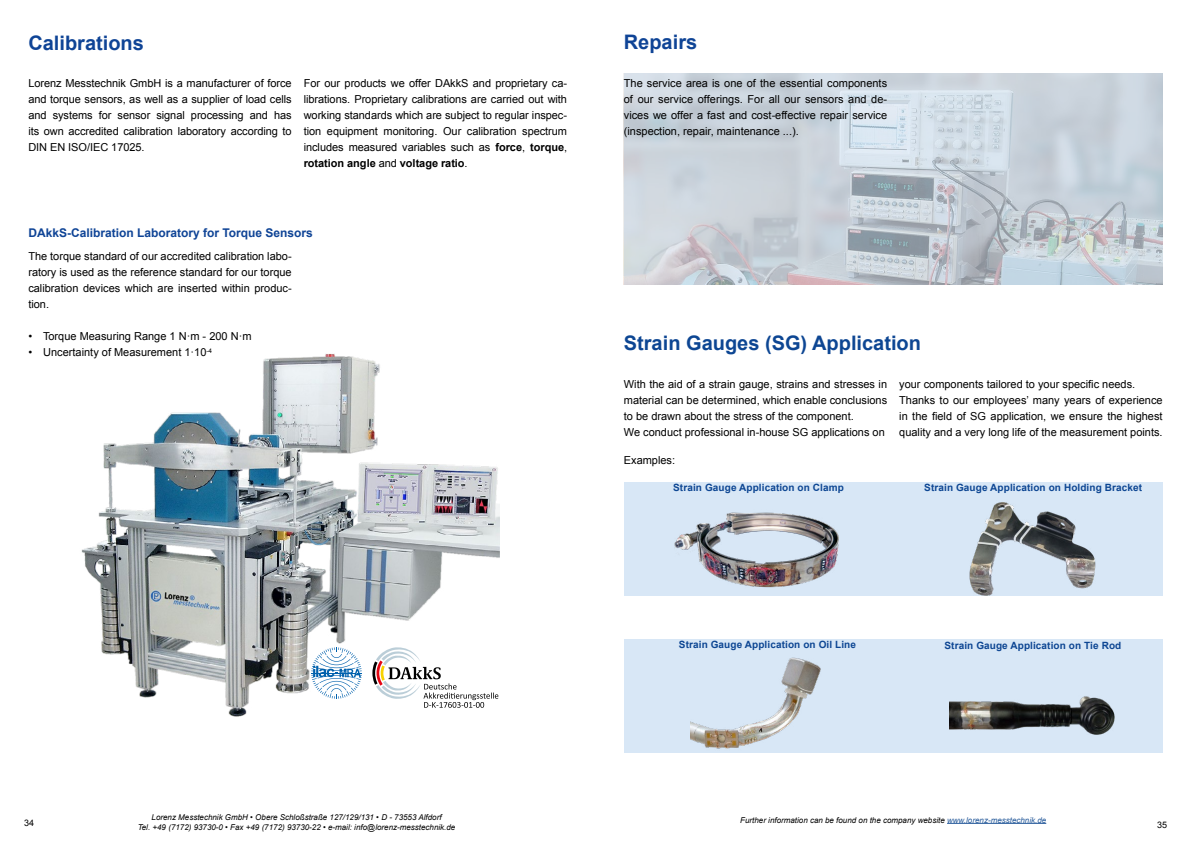
<style>
.page{position:relative;width:1191px;height:842px;background:#fff}
.page>*{position:absolute;margin:0;border:0;box-sizing:border-box;transform-origin:0 0}
.t1{font:700 20px "Arial";color:#0d4693}
.t2{font:700 20px "Arial";color:#0f4496}
.t3{font:700 12px "Arial";color:#0f4496}
.t4{font:11px/16px "Arial";color:#000;text-align:justify}
.t5{font:700 10px "Arial";letter-spacing:.01em;color:#0d4693}
.t6{font:9px "Arial";color:#000}
.t7{font:italic 8px "Arial";color:#000}
.s1{font-weight:700}
.s2{color:#275b9b}
</style>
<div class="page">
<hr style="left:947px;top:823px;width:99px;height:1px;background:#275b9b">
<img style="left:81px;top:354px;width:418px;height:363px">
<div style="left:624px;top:639px;width:538px;height:114px;background:#d8e7f6"></div>
<div style="left:624px;top:483px;width:538px;height:113px;background:#d8e7f6"></div>
<img style="left:674px;top:512px;width:165px;height:76px">
<img style="left:969px;top:502px;width:127px;height:94px">
<img style="left:690px;top:657px;width:131px;height:92px">
<img style="left:949px;top:696px;width:166px;height:39px">
<img style="left:624px;top:74px;width:538px;height:211px">
<svg style="left:372px;top:647px;width:126px;height:61px"></svg>
<svg style="left:311px;top:647px;width:51px;height:52px"></svg>
<h1 class="t2" style="left:28px;top:30px;width:117px">Calibrations</h1>
<h1 class="t2" style="left:624px;top:28px;width:75px">Repairs</h1>
<p class="t4" style="left:28px;top:76px;width:265px">Lorenz Messtechnik GmbH is a manufacturer of force and torque sensors, as well as a supplier of load cells and systems for sensor signal processing and has its own accredited calibration laboratory according to DIN EN ISO/IEC 17025.</p>
<p class="t4" style="left:304px;top:76px;width:265px">For our products we offer DAkkS and proprietary ca&shy;librations. Proprietary calibrations are carried out with working standards which are subject to regular inspec&shy;tion equipment monitoring. Our calibration spectrum includes measured variables such as <span class="s1">force</span>, <span class="s1">torque</span>, <span class="s1">rotation angle</span> and <span class="s1">voltage ratio</span>.</p>
<p class="t3" style="left:28px;top:225px;width:286px">DAkkS-Calibration Laboratory for Torque Sensors</p>
<p class="t4" style="left:28px;top:249px;width:265px">The torque standard of our accredited calibration labo&shy;ratory is used as the reference standard for our torque calibration devices which are inserted within produc&shy;tion.</p>
<p class="t4" style="left:28px;top:329px;width:225px">• Torque Measuring Range 1 N·m - 200 N·m</p>
<p class="t4" style="left:28px;top:345px;width:185px">• Uncertainty of Measurement 1·10<sup>-4</sup></p>
<p class="t4" style="left:624px;top:76px;width:265px">The service area is one of the essential components of our service offerings. For all our sensors and de&shy;vices we offer a fast and cost-effective repair service (inspection, repair, maintenance ...).</p>
<h1 class="t1" style="left:624px;top:329px;width:299px">Strain Gauges (SG) Application</h1>
<p class="t4" style="left:624px;top:376px;width:265px;text-align:left">With the aid of a strain gauge, strains and stresses in material can be determined, which enable conclusions to be drawn about the stress of the component.<br>We conduct professional in-house SG applications on</p>
<p class="t4" style="left:624px;top:453px;width:53px">Examples:</p>
<p class="t4" style="left:899px;top:376px;width:265px;text-align:left">your components tailored to your specific needs.<br>Thanks to our employees’ many years of experience in the field of SG application, we ensure the highest quality and a very long life of the measurement points.</p>
<p class="t5" style="left:673px;top:481px;width:172px">Strain Gauge Application on Clamp</p>
<p class="t5" style="left:924px;top:481px;width:219px">Strain Gauge Application on Holding Bracket</p>
<p class="t5" style="left:679px;top:638px;width:179px">Strain Gauge Application on Oil Line</p>
<p class="t5" style="left:944px;top:638px;width:178px">Strain Gauge Application on Tie Rod</p>
<p class="t7" style="left:152px;top:812px;width:291px">Lorenz Messtechnik GmbH • Obere Schloßstraße 127/129/131 • D - 73553 Alfdorf</p>
<p class="t7" style="left:740px;top:814px;width:307px">Further information can be found on the company website <span class="s2">www.lorenz-messtechnik.de</span></p>
<p class="t7" style="left:138px;top:822px;width:319px">Tel. +49 (7172) 93730-0 • Fax +49 (7172) 93730-22 • e-mail: info@lorenz-messtechnik.de</p>
<p class="t6" style="left:24px;top:817px;width:12px">34</p>
<p class="t6" style="left:1157px;top:819px;width:12px">35</p>
</div>
